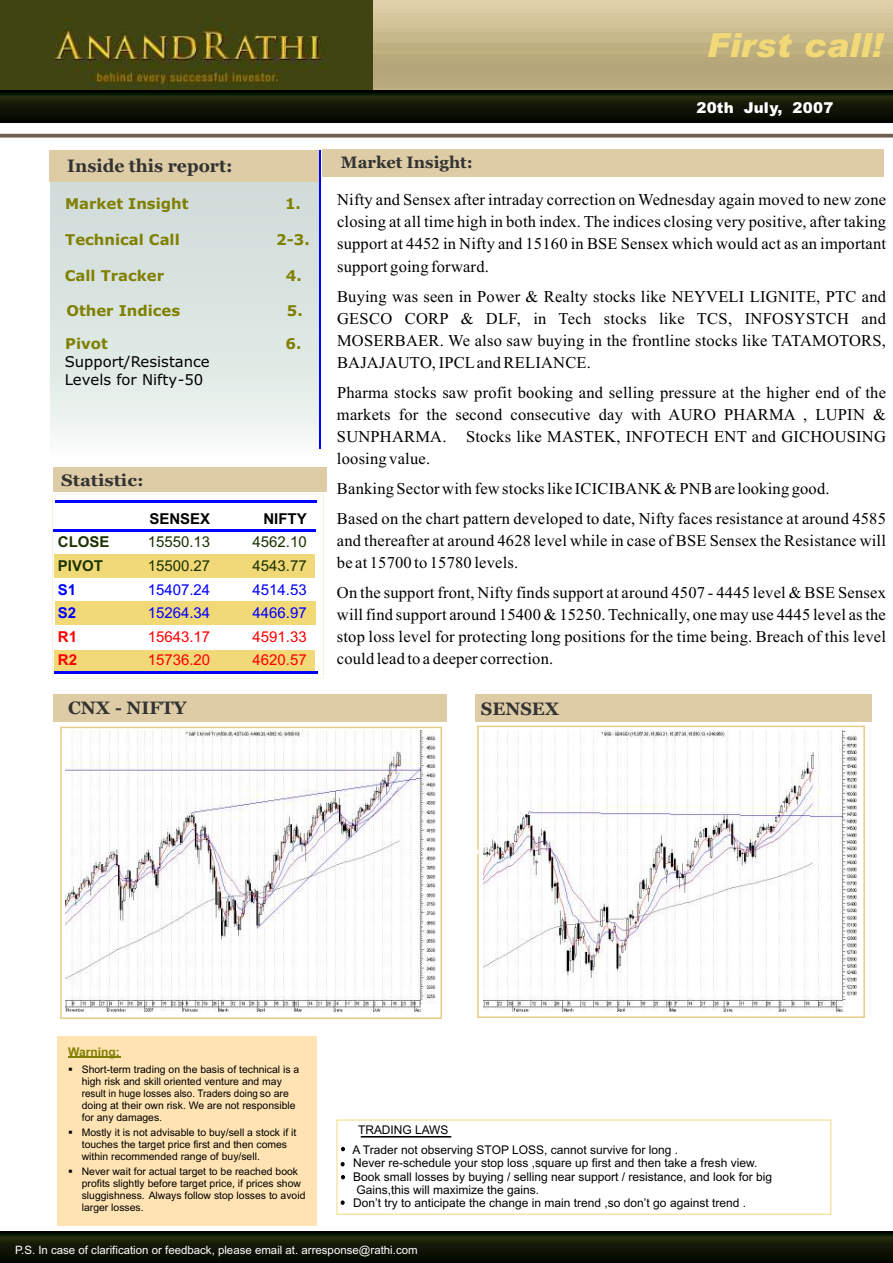
<style>
.page{position:relative;width:893px;height:1263px;background:#fff}
.page>*{position:absolute;margin:0;border:0;box-sizing:border-box;transform-origin:0 0}
.t1{font:italic 900 33.3px "Arial";letter-spacing:.005em;color:#f2d978}
.t2{font:700 17.85px "Georgia";color:#333}
.t3{font:16.5px/22px "Times New Roman";letter-spacing:.01em;color:#000;text-align:justify}
.t4{font:700 16.5px "Georgia";color:#333}
.t5{font:700 16.5px "Georgia";color:#333;scale:1.1 1}
.t6{font:15px "Arial";color:#1a3300}
.t7{font:15px "Arial";color:#00f}
.t8{font:15px "Arial";color:#f00}
.t9{font:900 15px "Arial";letter-spacing:.015em;color:#fff}
.t10{font:700 15px "Arial";color:#000}
.t11{font:700 15px "Arial";color:#1a3300}
.t12{font:700 15px "Arial";color:#00f}
.t13{font:700 15px "Arial";color:#f00}
.t14{font:700 14.85px "Verdana";color:#808000}
.t15{font:14.85px/18px "Verdana";color:#000}
.t16{font:12px/13.4px "Arial";color:#000}
.t17{font:700 12px "Arial";color:#808000}
.t18{font:11.4px "Arial";color:#fff}
.t19{font:10.35px/12.1px "Arial";color:#000}
</style>
<div class="page">
<svg style="left:52px;top:495px;width:272px;height:183px"></svg>
<img style="left:0;top:0;width:374px;height:91px">
<div style="left:55px;top:601px;width:260px;height:24px;background:#f2d978"></div>
<div style="left:54px;top:650px;width:261px;height:24px;background:#f2d978"></div>
<div style="left:50px;top:182px;width:269px;height:277px;background:linear-gradient(to bottom,#ccd8d5,#f1f7f4)"></div>
<div style="left:49px;top:150px;width:271px;height:32px;background:#decca6"></div>
<img style="left:374px;top:0;width:519px;height:92px">
<div style="left:55px;top:554px;width:260px;height:24px;background:#f2d978"></div>
<div style="left:322px;top:149px;width:561px;height:28px;background:#decca6"></div>
<div style="left:53px;top:695px;width:394px;height:27px;background:#decca6"></div>
<div style="left:475px;top:694px;width:397px;height:28px;background:#decca6"></div>
<div style="left:53px;top:467px;width:274px;height:25px;background:#decca6"></div>
<svg style="left:0;top:1231px;width:892px;height:32px;background:#0f1405"></svg>
<svg style="left:0;top:134px;width:893px;height:4px;background:#7e7065"></svg>
<svg style="left:60px;top:727px;width:382px;height:292px"></svg>
<svg style="left:477px;top:726px;width:388px;height:292px"></svg>
<div style="left:58px;top:1036px;width:259px;height:190px;background:#ffe3b3"></div>
<hr style="left:319px;top:150px;width:1px;height:299px;background:#00f">
<hr style="left:53px;top:530px;width:176px;height:2px;background:#00f">
<hr style="left:231px;top:530px;width:85px;height:2px;background:#00f">
<hr style="left:54px;top:672px;width:85px;height:2px;background:#00f">
<hr style="left:137px;top:672px;width:180px;height:2px;background:#00f">
<hr style="left:56px;top:500px;width:261px;height:2px;background:#00f">
<hr style="left:68px;top:1057px;width:52px;height:1px;background:#808000">
<svg style="left:337px;top:1120px;width:494px;height:94px"></svg>
<svg style="left:361px;top:1136px;width:90px;height:1px"></svg>
<svg style="left:341px;top:1147px;width:4px;height:4px"></svg>
<svg style="left:341px;top:1162px;width:3px;height:4px"></svg>
<svg style="left:341px;top:1175px;width:4px;height:4px"></svg>
<svg style="left:0;top:91px;width:892px;height:32px;background:#0f1405"></svg>
<img style="left:483px;top:730px;width:375px;height:282px">
<img style="left:66px;top:730px;width:369px;height:282px">
<h1 class="t1" style="left:707px;top:33px;width:177px">First call!</h1>
<p class="t2" style="left:67px;top:158px;width:167px">Inside this report:</p>
<p class="t14" style="left:65px;top:198px;width:125px">Market Insight</p>
<p class="t14" style="left:285px;top:198px;width:17px">1.</p>
<p class="t14" style="left:65px;top:233px;width:116px">Technical Call</p>
<p class="t14" style="left:276px;top:233px;width:35px">2-3.</p>
<p class="t14" style="left:65px;top:269px;width:101px">Call Tracker</p>
<p class="t14" style="left:286px;top:269px;width:17px">4.</p>
<p class="t14" style="left:66px;top:305px;width:115px">Other Indices</p>
<p class="t14" style="left:287px;top:305px;width:17px">5.</p>
<p class="t14" style="left:65px;top:338px;width:44px">Pivot</p>
<p class="t14" style="left:286px;top:338px;width:17px">6.</p>
<p class="t15" style="left:65px;top:354px;width:147px">Support/Resistance<br>Levels for Nifty-50</p>
<p class="t5" style="left:61px;top:474px;width:76px">Statistic:</p>
<p class="t10" style="left:149px;top:513px;width:62px">SENSEX</p>
<p class="t10" style="left:263px;top:513px;width:45px">NIFTY</p>
<p class="t11" style="left:58px;top:536px;width:53px">CLOSE</p>
<p class="t6" style="left:148px;top:536px;width:64px">15550.13</p>
<p class="t6" style="left:253px;top:536px;width:56px">4562.10</p>
<p class="t11" style="left:58px;top:560px;width:47px">PIVOT</p>
<p class="t6" style="left:148px;top:560px;width:64px">15500.27</p>
<p class="t6" style="left:253px;top:560px;width:56px">4543.77</p>
<p class="t12" style="left:58px;top:584px;width:20px">S1</p>
<p class="t7" style="left:148px;top:584px;width:64px">15407.24</p>
<p class="t7" style="left:253px;top:584px;width:56px">4514.53</p>
<p class="t12" style="left:58px;top:607px;width:20px">S2</p>
<p class="t7" style="left:148px;top:607px;width:64px">15264.34</p>
<p class="t7" style="left:253px;top:607px;width:56px">4466.97</p>
<p class="t13" style="left:58px;top:631px;width:21px">R1</p>
<p class="t8" style="left:148px;top:631px;width:64px">15643.17</p>
<p class="t8" style="left:253px;top:631px;width:56px">4591.33</p>
<p class="t13" style="left:58px;top:654px;width:21px">R2</p>
<p class="t8" style="left:148px;top:654px;width:64px">15736.20</p>
<p class="t8" style="left:253px;top:654px;width:56px">4620.57</p>
<p class="t9" style="left:697px;top:102px;width:79px">T9, 2007</p>
<p class="t9" style="left:696px;top:103px;width:138px">20th July, 2007</p>
<p class="t4" style="left:341px;top:156px;width:133px">Market Insight:</p>
<p class="t3" style="left:337px;top:190px;width:551px">Nifty and Sensex after intraday correction on Wednesday again moved to new zone closing at all time high in both index. The indices closing very positive, after taking support at 4452 in Nifty and 15160 in BSE Sensex which would act as an important support going forward.</p>
<p class="t3" style="left:337px;top:287px;width:551px">Buying was seen in Power &amp; Realty stocks like NEYVELI LIGNITE, PTC and GESCO CORP &amp; DLF, in Tech stocks like TCS, INFOSYSTCH and MOSERBAER. We also saw buying in the frontline stocks like TATAMOTORS, BAJAJAUTO, IPCLand RELIANCE.</p>
<p class="t3" style="left:337px;top:383px;width:551px">Pharma stocks saw profit booking and selling pressure at the higher end of the markets for the second consecutive day with AURO PHARMA , LUPIN &amp; SUNPHARMA. Stocks like MASTEK, INFOTECH ENT and GICHOUSING loosing value.</p>
<p class="t3" style="left:337px;top:475px;width:550px;line-height:30px">Banking Sector with few stocks like ICICIBANK &amp; PNB are looking good.<br>Based on the chart pattern developed to date, Nifty faces resistance at around 4585</p>
<p class="t3" style="left:337px;top:531px;width:551px">and thereafter at around 4628 level while in case of BSE Sensex the Resistance will be at 15700 to 15780 levels.</p>
<p class="t3" style="left:337px;top:583px;width:551px">On the support front, Nifty finds support at around 4507 - 4445 level &amp; BSE Sensex will find support around 15400 &amp; 15250. Technically, one may use 4445 level as the stop loss level for protecting long positions for the time being. Breach of this level could lead to a deeper correction.</p>
<p class="t2" style="left:68px;top:701px;width:120px">CNX - NIFTY</p>
<p class="t2" style="left:481px;top:701px;width:80px">SENSEX</p>
<p class="t17" style="left:68px;top:1047px;width:53px">Warning:</p>
<p class="t19" style="left:82px;top:1064px;width:219px;text-indent:-13px">▪Short-term trading on the basis of technical is a high risk and skill oriented venture and may result in huge losses also. Traders doing so are doing at their own risk. We are not responsible for any damages.</p>
<p class="t19" style="left:82px;top:1127px;width:216px;text-indent:-13px">▪Mostly it is not advisable to buy/sell a stock if it touches the target price first and then comes within recommended range of buy/sell.</p>
<p class="t19" style="left:82px;top:1166px;width:225px;text-indent:-13px">▪Never wait for actual target to be reached book profits slightly before target price, if prices show sluggishness. Always follow stop losses to avoid larger losses.</p>
<p class="t16" style="left:352px;top:1120px;width:327px;line-height:20.1px;text-indent:6px">TRADING LAWS<br>A Trader not observing STOP LOSS, cannot survive for long .</p>
<p class="t16" style="left:353px;top:1157px;width:420px">Never re-schedule your stop loss ,square up first and then take a fresh view.<br>Book small losses by buying / selling near support / resistance, and look for big Gains,this will maximize the gains.<br>Don’t try to anticipate the change in main trend ,so don’t go against trend .</p>
<p class="t18" style="left:15px;top:1246px;width:404px">P.S. In case of clarification or feedback, please email at. arresponse@rathi.com</p>
</div>
